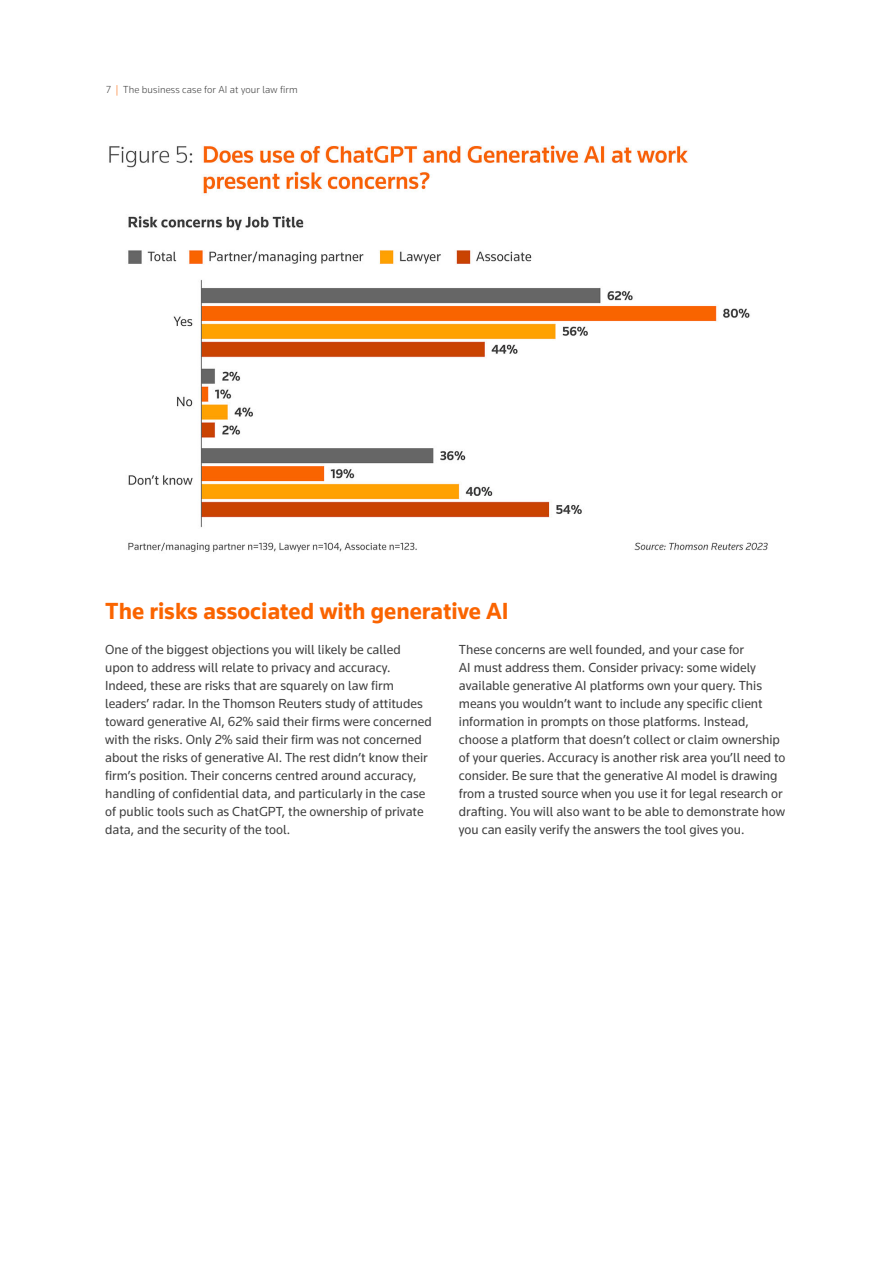
<style>
.page{position:relative;width:893px;height:1263px;background:#fff}
.page>*{position:absolute;margin:0;border:0;box-sizing:border-box;transform-origin:0 0}
.t1{font:700 24px "Knowledge 2017";color:#fa6400}
.t2{font:13.5px/18px "Knowledge 2017";color:#404040}
.t3{font:300 10.5px "Knowledge 2017";letter-spacing:.01em;color:#404040}
.s1{color:#fa6400}
</style>
<div class="page">
<img style="left:109px;top:145px;width:659px;height:407px">
<p class="t3" style="left:106px;top:83px;width:193px">7 <span class="s1">|</span> The business case for AI at your law firm</p>
<h1 class="t1" style="left:105px;top:596px;width:405px">The risks associated with generative AI</h1>
<p class="t2" style="left:105px;top:640px;width:328px">One of the biggest objections you will likely be called upon to address will relate to privacy and accuracy.<br>Indeed, these are risks that are squarely on law firm leaders’ radar. In the Thomson Reuters study of attitudes toward generative AI, 62% said their firms were concerned with the risks. Only 2% said their firm was not concerned about the risks of generative AI. The rest didn’t know their firm’s position. Their concerns centred around accuracy, handling of confidential data, and particularly in the case of public tools such as ChatGPT, the ownership of private data, and the security of the tool.</p>
<p class="t2" style="left:459px;top:640px;width:328px">These concerns are well founded, and your case for<br>AI must address them. Consider privacy: some widely available generative AI platforms own your query. This means you wouldn’t want to include any specific client information in prompts on those platforms. Instead, choose a platform that doesn’t collect or claim ownership of your queries. Accuracy is another risk area you’ll need to consider. Be sure that the generative AI model is drawing from a trusted source when you use it for legal research or drafting. You will also want to be able to demonstrate how you can easily verify the answers the tool gives you.</p>
</div>
